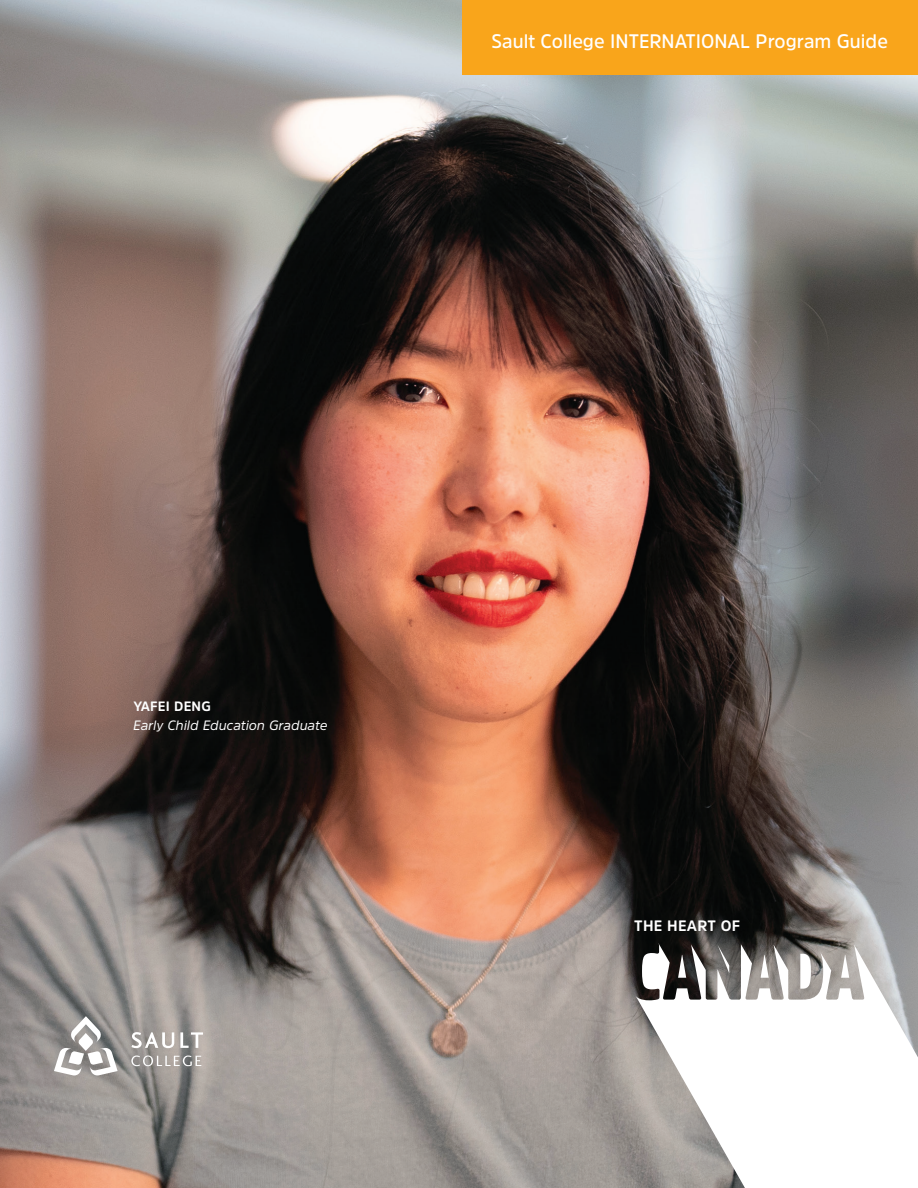
<style>
.page{position:relative;width:918px;height:1188px;background:#fff}
.page>*{position:absolute;margin:0;border:0;box-sizing:border-box;transform-origin:0 0}
.t1{font:600 19.5px "Amsi Pro";color:#fff;scale:.95 1}
.t2{font:700 15px "Amsi Pro";letter-spacing:.02em;color:#fff}
.student_program{font:italic 13.5px "Amsi Pro";color:#fff}
.student_name{font:700 13.5px "Amsi Pro";letter-spacing:.02em;color:#fff}
</style>
<div class="page">
<img style="left:0;top:0;width:918px;height:1188px">
<div style="left:462px;top:0;width:456px;height:74px;background:#f9a51b"></div>
<svg style="left:131px;top:1032px;width:43px;height:16px"></svg>
<svg style="left:180px;top:1032px;width:23px;height:16px"></svg>
<svg style="left:131px;top:1056px;width:70px;height:10px"></svg>
<svg style="left:54px;top:1016px;width:64px;height:60px"></svg>
<svg style="left:636px;top:943px;width:282px;height:245px"></svg>
<p class="t1" style="left:492px;top:28px;width:419px">Sault College INTERNATIONAL Program Guide</p>
<p class="student_name" style="left:133px;top:697px;width:79px">YAFEI DENG</p>
<p class="student_program" style="left:133px;top:716px;width:196px">Early Child Education Graduate</p>
<p class="t2" style="left:634px;top:915px;width:107px">THE HEART OF</p>
</div>
